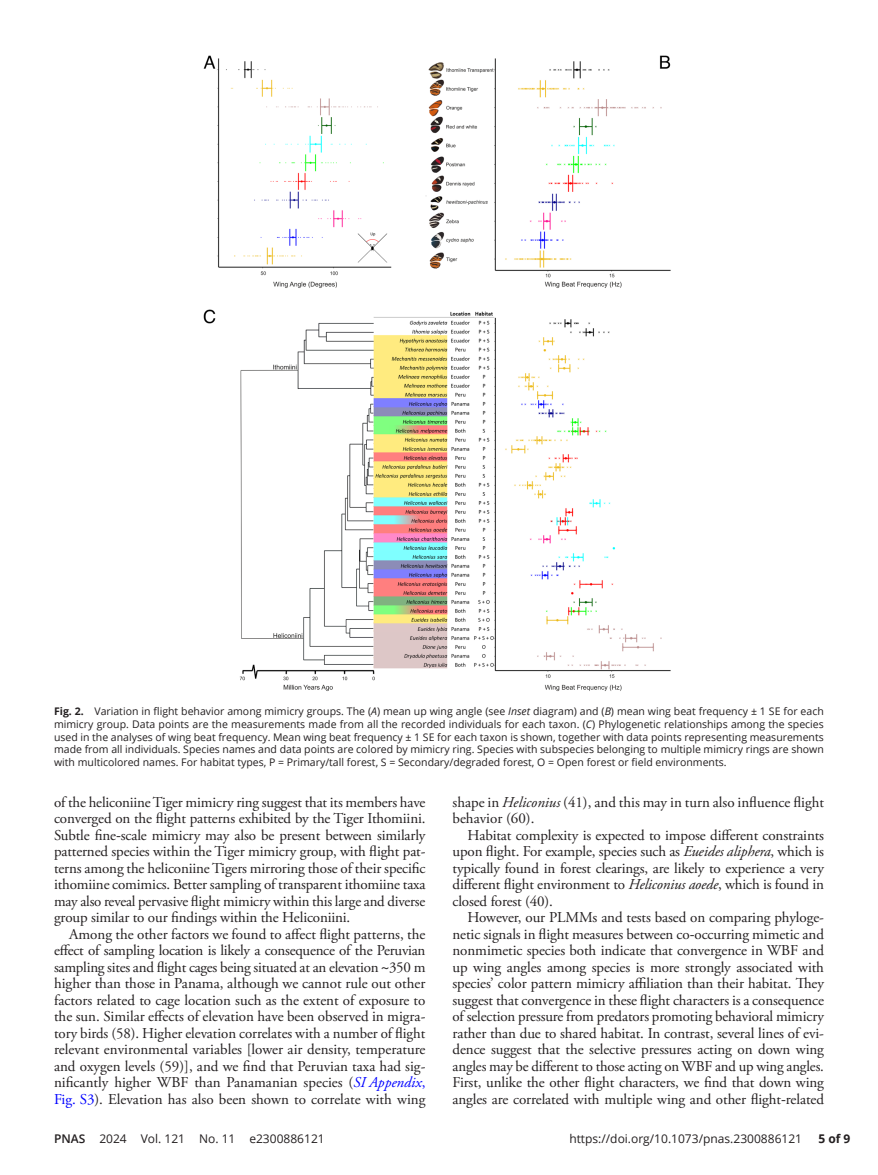
<style>
.page{position:relative;width:878px;height:1175px;background:#fff}
.page>*{position:absolute;margin:0;border:0;box-sizing:border-box;transform-origin:0 0}
.t1{font:15px/16.5px "Adobe Garamond Pro";letter-spacing:-.005em;color:#231f20;text-align:justify}
.t2{font:12px "Open Sans";color:#231f20}
.t3{font:700 12px "Open Sans";color:#231f20}
.t4{font:10.5px/12.8px "Open Sans";color:#231f20;text-align:justify}
.s1{font-weight:700}
.s2{font-style:italic}
.s3{font-family:"STIX"}
.s4{font-style:italic;color:#00f}
.s5{color:#00f}
.s6{font-weight:600}
</style>
<div class="page">
<img style="left:203px;top:55px;width:468px;height:637px">
<p class="t4" style="left:54px;top:704px;width:771px"><span class="s1">Fig. 2.</span> Variation in flight behavior among mimicry groups. The (<span class="s2">A</span>) mean up wing angle (see <span class="s2">Inset</span> diagram) and (<span class="s2">B</span>) mean wing beat frequency ± 1 SE for each mimicry group. Data points are the measurements made from all the recorded individuals for each taxon. (<span class="s2">C</span>) Phylogenetic relationships among the species used in the analyses of wing beat frequency. Mean wing beat frequency ± 1 SE for each taxon is shown, together with data points representing measurements made from all individuals. Species names and data points are colored by mimicry ring. Species with subspecies belonging to multiple mimicry rings are shown with multicolored names. For habitat types, P = Primary/tall forest, S = Secondary/degraded forest, O = Open forest or field environments.</p>
<p class="t1" style="left:54px;top:794px;width:373px">of the heliconiine Tiger mimicry ring suggest that its members have converged on the flight patterns exhibited by the Tiger Ithomiini.<br>Subtle fine<span class="s3">-</span>scale mimicry may also be present between similarly patterned species within the Tiger mimicry group, with flight pat&shy;terns among the heliconiine Tigers mirroring those of their specific ithomiine comimics. Better sampling of transparent ithomiine taxa may also reveal pervasive flight mimicry within this large and diverse group similar to our findings within the Heliconiini.</p>
<p class="t1" style="left:54px;top:926px;width:373px;text-indent:15px">Among the other factors we found to affect flight patterns, the effect of sampling location is likely a consequence of the Peruvian sampling sites and flight cages being situated at an elevation <span class="s3">~</span>350 m higher than those in Panama, although we cannot rule out other factors related to cage location such as the extent of exposure to the sun. Similar effects of elevation have been observed in migra&shy;tory birds (58). Higher elevation correlates with a number of flight relevant environmental variables [lower air density, temperature and oxygen levels (59)], and we find that Peruvian taxa had sig&shy;nificantly higher WBF than Panamanian species (<span class="s4">SI Appendix</span><span class="s5">, Fig. S3</span>). Elevation has also been shown to correlate with wing</p>
<p class="t1" style="left:452px;top:794px;width:373px">shape in <span class="s2">Heliconius</span> (41), and this may in turn also influence flight behavior (60).</p>
<p class="t1" style="left:452px;top:827px;width:373px;text-indent:15px">Habitat complexity is expected to impose different constraints upon flight. For example, species such as <span class="s2">Eueides aliphera</span>, which is typically found in forest clearings, are likely to experience a very different flight environment to <span class="s2">Heliconius aoede</span>, which is found in closed forest (40).</p>
<p class="t1" style="left:452px;top:909px;width:373px;text-indent:15px">However, our PLMMs and tests based on comparing phyloge&shy;netic signals in flight measures between co<span class="s3">-</span>occurring mimetic and nonmimetic species both indicate that convergence in WBF and up wing angles among species is more strongly associated with species’ color pattern mimicry affiliation than their habitat. They suggest that convergence in these flight characters is a consequence of selection pressure from predators promoting behavioral mimicry rather than due to shared habitat. In contrast, several lines of evi&shy;dence suggest that the selective pressures acting on down wing angles may be different to those acting on WBF and up wing angles.<br>First, unlike the other flight characters, we find that down wing angles are correlated with multiple wing and other flight<span class="s3">-</span>related</p>
<p class="t2" style="left:54px;top:1130px;width:272px"><span class="s6">PNAS</span> 2024 Vol. 121 No. 11 e2300886121</p>
<p class="t2" style="left:569px;top:1130px;width:234px">https://doi.org/10.1073/pnas.2300886121</p>
<p class="t3" style="left:818px;top:1130px;width:34px">5 of 9</p>
</div>
